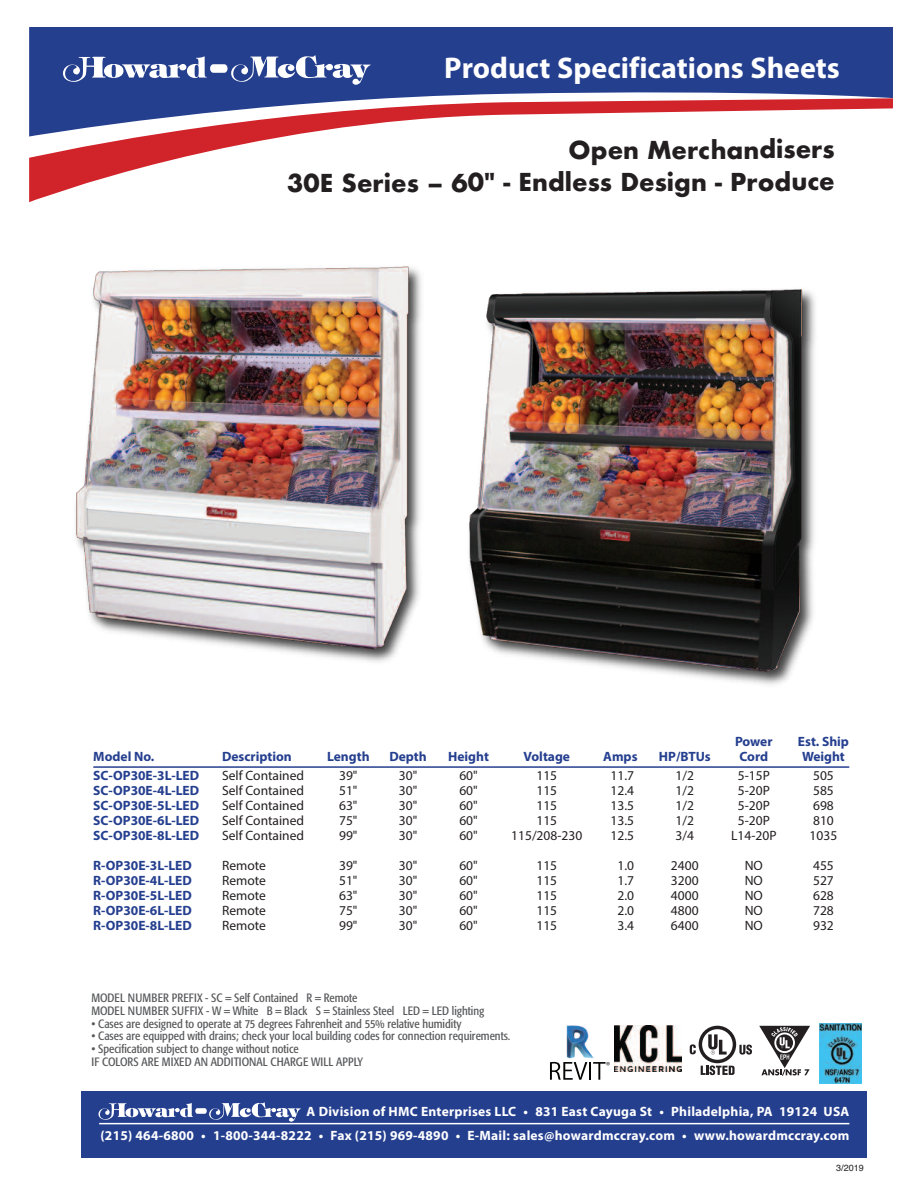
<style>
.page{position:relative;width:918px;height:1188px;background:#fff}
.page>*{position:absolute;margin:0;border:0;box-sizing:border-box;transform-origin:0 0}
.t1{font:700 30px "Myriad Pro";color:#fff}
.t2{font:700 24px/32.5px "Futura";letter-spacing:-.005em;color:#231f20;text-align:right}
.t3{font:13.5px "Myriad Pro";color:#231f20}
.t4{font:700 13.5px "Myriad Pro";color:#253f8f}
.t5{font:700 13.5px/24.8px "Myriad Pro";letter-spacing:.02em;color:#fff;text-align:right}
.t6{font:condensed 12px/12.8px "Formata";color:#57585a}
.t7{font:9px "Helvetica";color:#231f20}
</style>
<div class="page">
<img style="left:819px;top:1024px;width:43px;height:60px">
<svg style="left:759px;top:1026px;width:51px;height:50px"></svg>
<svg style="left:690px;top:1026px;width:62px;height:49px"></svg>
<img style="left:614px;top:1025px;width:68px;height:47px">
<img style="left:566px;top:1025px;width:28px;height:34px">
<svg style="left:550px;top:1062px;width:60px;height:18px"></svg>
<hr style="left:93px;top:766px;width:756px;height:2px;background:#253f8f">
<svg style="left:29px;top:159px;width:147px;height:43px"></svg>
<svg style="left:29px;top:137px;width:252px;height:22px;fill:#d1232a"></svg>
<svg style="left:29px;top:27px;width:864px;height:110px;fill:#253f8f"></svg>
<div style="left:81px;top:1091px;width:786px;height:67px;background:#253f8f"></div>
<hr style="left:99px;top:1123px;width:750px;height:1px;background:#fff">
<div style="left:195px;top:1108px;width:12px;height:6px;background:#fff;border-radius:2px"></div>
<svg style="left:99px;top:1103px;width:94px;height:17px"></svg>
<svg style="left:209px;top:1102px;width:92px;height:20px"></svg>
<img style="left:75px;top:266px;width:740px;height:419px">
<svg style="left:63px;top:55px;width:308px;height:30px"></svg>
<h1 class="t1" style="left:444px;top:56px;width:397px">Product Specifications Sheets</h1>
<h2 class="t2" style="left:287px;top:133px;width:549px">Open Merchandisers<br>30E Series – 60" - Endless Design - Produce</h2>
<p class="t4" style="left:735px;top:736px;width:39px">Power</p>
<p class="t4" style="left:798px;top:736px;width:53px">Est. Ship</p>
<p class="t4" style="left:93px;top:751px;width:63px">Model No.</p>
<p class="t4" style="left:222px;top:751px;width:71px">Description</p>
<p class="t4" style="left:327px;top:751px;width:44px">Length</p>
<p class="t4" style="left:389px;top:751px;width:39px">Depth</p>
<p class="t4" style="left:448px;top:751px;width:42px">Height</p>
<p class="t4" style="left:523px;top:751px;width:48px">Voltage</p>
<p class="t4" style="left:603px;top:751px;width:36px">Amps</p>
<p class="t4" style="left:659px;top:751px;width:53px">HP/BTUs</p>
<p class="t4" style="left:740px;top:751px;width:30px">Cord</p>
<p class="t4" style="left:802px;top:751px;width:44px">Weight</p>
<p class="t4" style="left:93px;top:771px;width:107px">SC-OP30E-3L-LED</p>
<p class="t3" style="left:222px;top:771px;width:84px">Self Contained</p>
<p class="t3" style="left:339px;top:771px;width:20px">39"</p>
<p class="t3" style="left:399px;top:771px;width:20px">30"</p>
<p class="t3" style="left:459px;top:771px;width:20px">60"</p>
<p class="t3" style="left:536px;top:771px;width:22px">115</p>
<p class="t3" style="left:610px;top:771px;width:25px">11.7</p>
<p class="t3" style="left:676px;top:771px;width:20px">1/2</p>
<p class="t3" style="left:738px;top:771px;width:34px">5-15P</p>
<p class="t3" style="left:813px;top:771px;width:22px">505</p>
<p class="t4" style="left:93px;top:786px;width:107px">SC-OP30E-4L-LED</p>
<p class="t3" style="left:222px;top:786px;width:84px">Self Contained</p>
<p class="t3" style="left:339px;top:786px;width:20px">51"</p>
<p class="t3" style="left:399px;top:786px;width:20px">30"</p>
<p class="t3" style="left:459px;top:786px;width:20px">60"</p>
<p class="t3" style="left:536px;top:786px;width:22px">115</p>
<p class="t3" style="left:610px;top:786px;width:25px">12.4</p>
<p class="t3" style="left:676px;top:786px;width:20px">1/2</p>
<p class="t3" style="left:738px;top:786px;width:34px">5-20P</p>
<p class="t3" style="left:813px;top:786px;width:22px">585</p>
<p class="t4" style="left:93px;top:801px;width:107px">SC-OP30E-5L-LED</p>
<p class="t3" style="left:222px;top:801px;width:84px">Self Contained</p>
<p class="t3" style="left:339px;top:801px;width:20px">63"</p>
<p class="t3" style="left:399px;top:801px;width:20px">30"</p>
<p class="t3" style="left:459px;top:801px;width:20px">60"</p>
<p class="t3" style="left:536px;top:801px;width:22px">115</p>
<p class="t3" style="left:610px;top:801px;width:25px">13.5</p>
<p class="t3" style="left:676px;top:801px;width:20px">1/2</p>
<p class="t3" style="left:738px;top:801px;width:34px">5-20P</p>
<p class="t3" style="left:813px;top:801px;width:22px">698</p>
<p class="t4" style="left:93px;top:816px;width:107px">SC-OP30E-6L-LED</p>
<p class="t3" style="left:222px;top:816px;width:84px">Self Contained</p>
<p class="t3" style="left:339px;top:816px;width:20px">75"</p>
<p class="t3" style="left:399px;top:816px;width:20px">30"</p>
<p class="t3" style="left:459px;top:816px;width:20px">60"</p>
<p class="t3" style="left:536px;top:816px;width:22px">115</p>
<p class="t3" style="left:610px;top:816px;width:25px">13.5</p>
<p class="t3" style="left:676px;top:816px;width:20px">1/2</p>
<p class="t3" style="left:738px;top:816px;width:34px">5-20P</p>
<p class="t3" style="left:813px;top:816px;width:22px">810</p>
<p class="t4" style="left:93px;top:831px;width:107px">SC-OP30E-8L-LED</p>
<p class="t3" style="left:222px;top:831px;width:84px">Self Contained</p>
<p class="t3" style="left:339px;top:831px;width:20px">99"</p>
<p class="t3" style="left:399px;top:831px;width:20px">30"</p>
<p class="t3" style="left:459px;top:831px;width:20px">60"</p>
<p class="t3" style="left:511px;top:831px;width:73px">115/208-230</p>
<p class="t3" style="left:610px;top:831px;width:25px">12.5</p>
<p class="t3" style="left:676px;top:831px;width:20px">3/4</p>
<p class="t3" style="left:731px;top:831px;width:47px">L14-20P</p>
<p class="t3" style="left:810px;top:831px;width:29px">1035</p>
<p class="t4" style="left:93px;top:861px;width:100px">R-OP30E-3L-LED</p>
<p class="t3" style="left:222px;top:861px;width:45px">Remote</p>
<p class="t3" style="left:339px;top:861px;width:20px">39"</p>
<p class="t3" style="left:399px;top:861px;width:20px">30"</p>
<p class="t3" style="left:459px;top:861px;width:20px">60"</p>
<p class="t3" style="left:536px;top:861px;width:22px">115</p>
<p class="t3" style="left:617px;top:861px;width:18px">1.0</p>
<p class="t3" style="left:671px;top:861px;width:29px">2400</p>
<p class="t3" style="left:745px;top:861px;width:20px">NO</p>
<p class="t3" style="left:813px;top:861px;width:22px">455</p>
<p class="t4" style="left:93px;top:876px;width:100px">R-OP30E-4L-LED</p>
<p class="t3" style="left:222px;top:876px;width:45px">Remote</p>
<p class="t3" style="left:339px;top:876px;width:20px">51"</p>
<p class="t3" style="left:399px;top:876px;width:20px">30"</p>
<p class="t3" style="left:459px;top:876px;width:20px">60"</p>
<p class="t3" style="left:536px;top:876px;width:22px">115</p>
<p class="t3" style="left:617px;top:876px;width:18px">1.7</p>
<p class="t3" style="left:671px;top:876px;width:29px">3200</p>
<p class="t3" style="left:745px;top:876px;width:20px">NO</p>
<p class="t3" style="left:813px;top:876px;width:22px">527</p>
<p class="t4" style="left:93px;top:891px;width:100px">R-OP30E-5L-LED</p>
<p class="t3" style="left:222px;top:891px;width:45px">Remote</p>
<p class="t3" style="left:339px;top:891px;width:20px">63"</p>
<p class="t3" style="left:399px;top:891px;width:20px">30"</p>
<p class="t3" style="left:459px;top:891px;width:20px">60"</p>
<p class="t3" style="left:536px;top:891px;width:22px">115</p>
<p class="t3" style="left:617px;top:891px;width:18px">2.0</p>
<p class="t3" style="left:671px;top:891px;width:29px">4000</p>
<p class="t3" style="left:745px;top:891px;width:20px">NO</p>
<p class="t3" style="left:813px;top:891px;width:22px">628</p>
<p class="t4" style="left:93px;top:906px;width:100px">R-OP30E-6L-LED</p>
<p class="t3" style="left:222px;top:906px;width:45px">Remote</p>
<p class="t3" style="left:339px;top:906px;width:20px">75"</p>
<p class="t3" style="left:399px;top:906px;width:20px">30"</p>
<p class="t3" style="left:459px;top:906px;width:20px">60"</p>
<p class="t3" style="left:536px;top:906px;width:22px">115</p>
<p class="t3" style="left:617px;top:906px;width:18px">2.0</p>
<p class="t3" style="left:671px;top:906px;width:29px">4800</p>
<p class="t3" style="left:745px;top:906px;width:20px">NO</p>
<p class="t3" style="left:813px;top:906px;width:22px">728</p>
<p class="t4" style="left:93px;top:921px;width:100px">R-OP30E-8L-LED</p>
<p class="t3" style="left:222px;top:921px;width:45px">Remote</p>
<p class="t3" style="left:339px;top:921px;width:20px">99"</p>
<p class="t3" style="left:399px;top:921px;width:20px">30"</p>
<p class="t3" style="left:459px;top:921px;width:20px">60"</p>
<p class="t3" style="left:536px;top:921px;width:22px">115</p>
<p class="t3" style="left:617px;top:921px;width:18px">3.4</p>
<p class="t3" style="left:671px;top:921px;width:29px">6400</p>
<p class="t3" style="left:745px;top:921px;width:20px">NO</p>
<p class="t3" style="left:813px;top:921px;width:22px">932</p>
<p class="t6" style="left:91px;top:992px;width:395px">MODEL NUMBER PREFIX - SC = Self Contained R = Remote<br>MODEL NUMBER SUFFIX - W = White B = Black S = Stainless Steel LED = LED lighting</p>
<p class="t6" style="left:91px;top:1018px;width:372px">• Cases are designed to operate at 75 degrees Fahrenheit and 55% relative humidity</p>
<p class="t6" style="left:91px;top:1031px;width:421px">• Cases are equipped with drains; check your local building codes for connection requirements.</p>
<p class="t6" style="left:91px;top:1043px;width:273px">• Specification subject to change without notice<br>IF COLORS ARE MIXED AN ADDITIONAL CHARGE WILL APPLY</p>
<p class="t5" style="left:100px;top:1100px;width:750px">A Division of HMC Enterprises LLC • 831 East Cayuga St • Philadelphia, PA 19124 USA<br>(215) 464-6800 • 1-800-344-8222 • Fax (215) 969-4890 • E-Mail: sales@howardmccray.com • www.howardmccray.com</p>
<p class="t7" style="left:836px;top:1163px;width:29px">3/2019</p>
</div>
